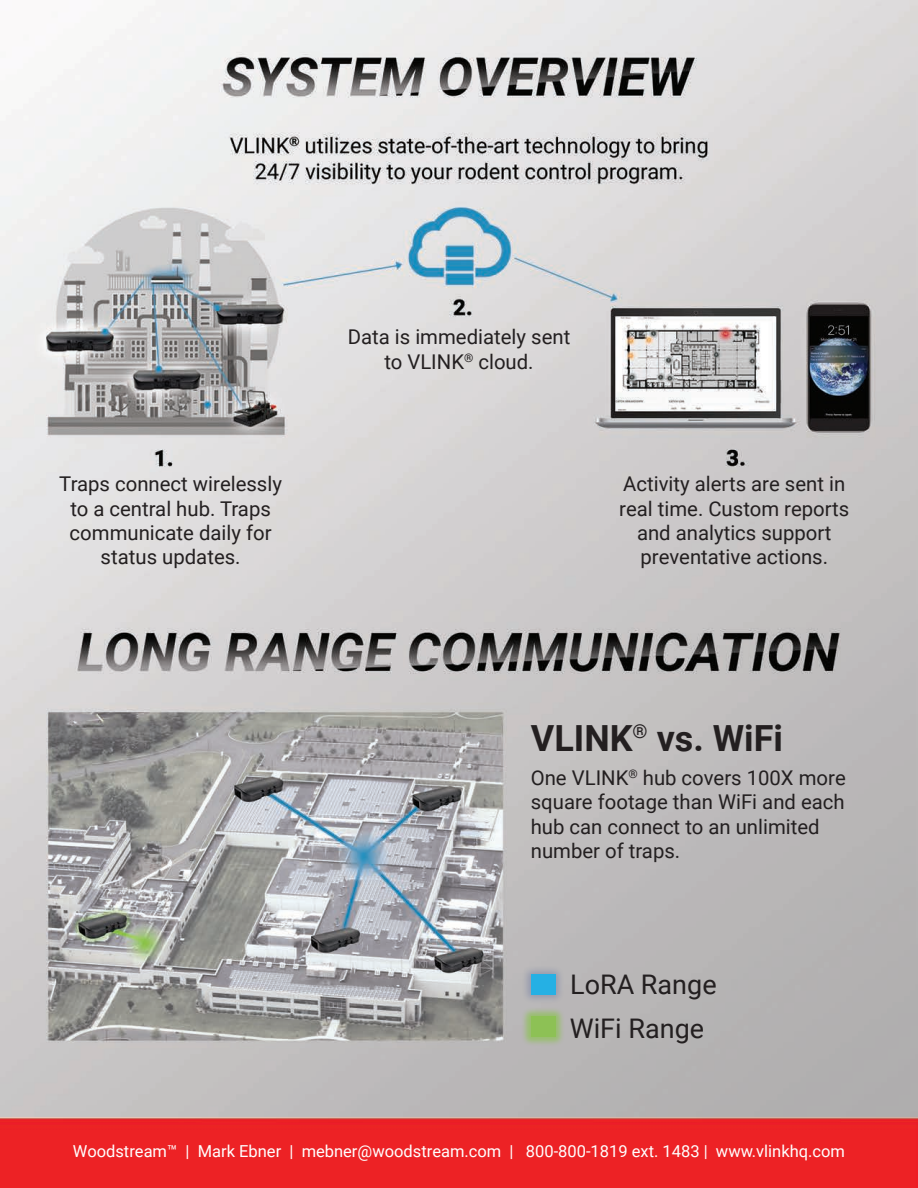
<style>
.page{position:relative;width:918px;height:1188px;background:#fff}
.page>*{position:absolute;margin:0;border:0;box-sizing:border-box;transform-origin:0 0}
.t1{font:700 36px "Roboto";color:#231f20}
.t2{font:27px "Roboto";color:#231f20}
.t3{font:20.4px/24.5px "Roboto";color:#231f20;text-align:center}
.t4{font:16.5px "Roboto";color:#fff}
</style>
<div class="page">
<img style="left:0;top:0;width:918px;height:1188px">
<div style="left:521px;top:965px;width:44px;height:40px;background:#253f8e;opacity:.33"></div>
<div style="left:531px;top:974px;width:25px;height:21px;background:#25b0e4"></div>
<div style="left:521px;top:1007px;width:45px;height:40px;background:#84c440;opacity:.75"></div>
<div style="left:531px;top:1017px;width:25px;height:20px;background:#8dc155"></div>
<p class="t3" style="left:59px;top:471px;width:224px">Traps connect wirelessly to a central hub. Traps communicate daily for status updates.</p>
<p class="t3" style="left:348px;top:324px;width:224px">Data is immediately sent to VLINK<sup>®</sup> cloud.</p>
<p class="t3" style="left:619px;top:471px;width:232px">Activity alerts are sent in real time. Custom reports and analytics support preventative actions.</p>
<p class="t1" style="left:531px;top:713px;width:254px">VLINK<sup>®</sup> vs. WiFi</p>
<p class="t3" style="left:531px;top:765px;width:317px;text-align:left">One VLINK<sup>®</sup> hub covers 100X more square footage than WiFi and each hub can connect to an unlimited number of traps.</p>
<p class="t2" style="left:570px;top:965px;width:148px">LoRA Range</p>
<p class="t2" style="left:570px;top:1009px;width:136px">WiFi Range</p>
<p class="t4" style="left:73px;top:1140px;width:774px">Woodstream™ | Mark Ebner | mebner@woodstream.com | 800-800-1819 ext. 1483 | www.vlinkhq.com</p>
</div>
